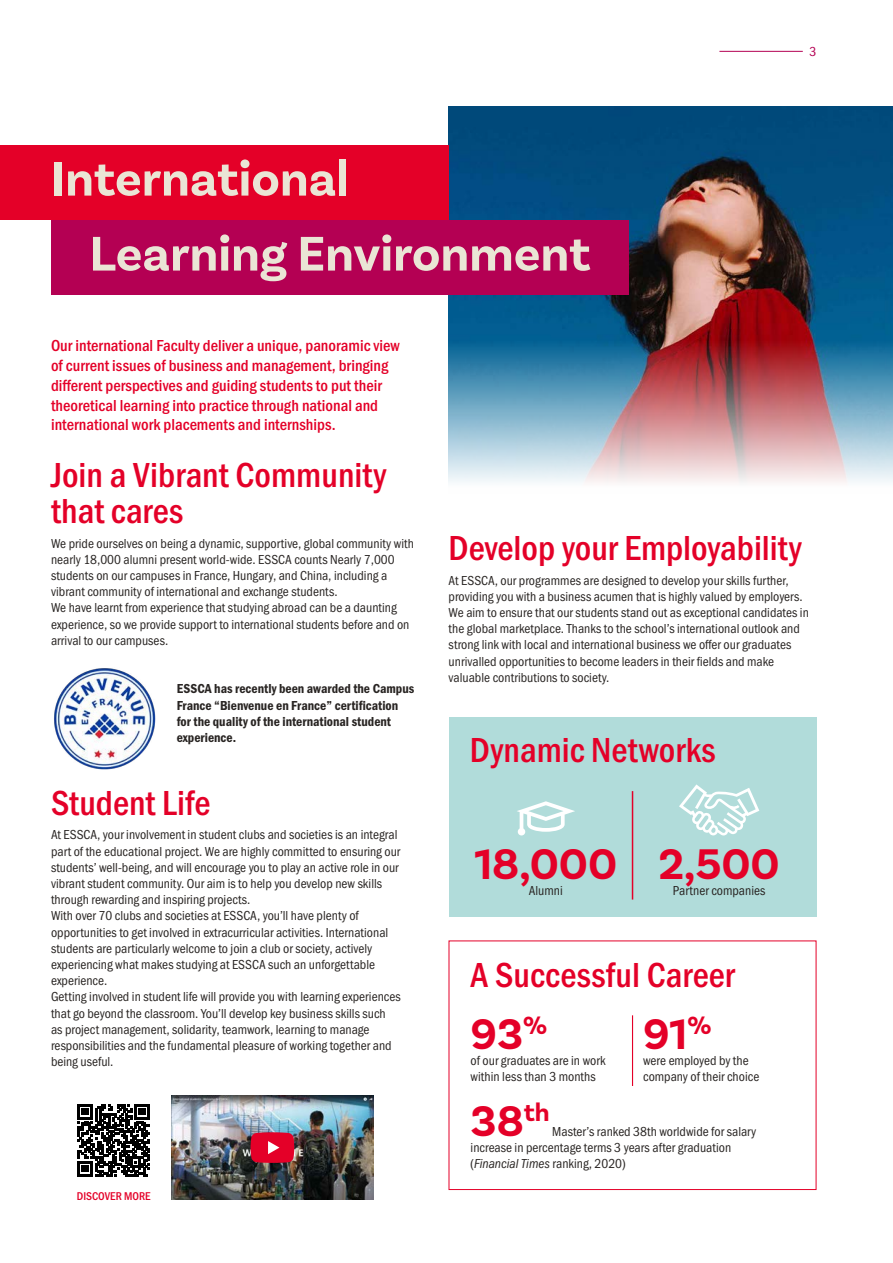
<style>
.page{position:relative;width:893px;height:1263px;background:#fff}
.page>*{position:absolute;margin:0;border:0;box-sizing:border-box;transform-origin:0 0}
.t1{font:700 51px/75px "Basic Sans";color:#eae5d5}
.t2{font:700 45px "Basic Sans";color:#e40028}
.t3{font:500 36px/36px "Franklin Gothic URW Cond";color:#e40028}
.t4{font:500 16.5px/19.8px "Franklin Gothic URW Cond";color:#e40028}
.t5{font:13.5px/16.2px "Franklin Gothic URW Cond";color:#292523}
.t6{font:13.5px/16.2px "Franklin Gothic URW Con Dem";color:#292523}
.t7{font:13.5px "Franklin Gothic URW Cond";color:#b40053}
.t8{font:500 11.7px "Franklin Gothic URW Cond";color:#e40028}
.s1{font-family:"Franklin Gothic URW Con Boo Ita"}
</style>
<div class="page">
<img style="left:449px;top:106px;width:444px;height:376px">
<div style="left:0;top:145px;width:449px;height:75px;background:#e40028"></div>
<div style="left:51px;top:220px;width:578px;height:74px;background:#b40053"></div>
<img style="left:54px;top:668px;width:101px;height:102px">
<hr style="left:632px;top:1015px;width:1px;height:71px;background:#e40028">
<div style="left:449px;top:940px;width:367px;height:250px;border:1px solid #e40028"></div>
<div style="left:449px;top:717px;width:367px;height:199px;background:#b1dcda"></div>
<svg style="left:517px;top:801px;width:58px;height:34px"></svg>
<svg style="left:679px;top:784px;width:80px;height:51px"></svg>
<hr style="left:632px;top:791px;width:1px;height:108px;background:#e40028">
<svg style="left:78px;top:1104px;width:72px;height:72px"></svg>
<img style="left:171px;top:1095px;width:202px;height:105px">
<svg style="left:251px;top:1132px;width:43px;height:31px"></svg>
<hr style="left:719px;top:51px;width:84px;height:1px;background:#b40053">
<h1 class="t1" style="left:89px;top:142px;width:503px;text-indent:-38px">International<br>Learning Environment</h1>
<p class="t7" style="left:809px;top:42px;width:8px">3</p>
<p class="t4" style="left:51px;top:335px;width:350px">Our international Faculty deliver a unique, panoramic view of current issues of business and management, bringing different perspectives and guiding students to put their theoretical learning into practice through national and international work placements and internships.</p>
<h3 class="t3" style="left:51px;top:454px;width:337px">Join a Vibrant Community that cares</h3>
<p class="t5" style="left:51px;top:534px;width:364px">We pride ourselves on being a dynamic, supportive, global community with nearly 18,000 alumni present world-wide. ESSCA counts Nearly 7,000 students on our campuses in France, Hungary, and China, including a vibrant community of international and exchange students.<br>We have learnt from experience that studying abroad can be a daunting experience, so we provide support to international students before and on arrival to our campuses.</p>
<p class="t6" style="left:177px;top:680px;width:239px">ESSCA has recently been awarded the Campus France “Bienvenue en France” certification for the quality of the international student experience.</p>
<h3 class="t3" style="left:51px;top:782px;width:161px">Student Life</h3>
<p class="t5" style="left:51px;top:826px;width:351px">At ESSCA, your involvement in student clubs and societies is an integral part of the educational project. We are highly committed to ensuring our students’ well-being, and will encourage you to play an active role in our vibrant student community. Our aim is to help you develop new skills through rewarding and inspiring projects.<br>With over 70 clubs and societies at ESSCA, you’ll have plenty of opportunities to get involved in extracurricular activities. International students are particularly welcome to join a club or society, actively experiencing what makes studying at ESSCA such an unforgettable experience.<br>Getting involved in student life will provide you with learning experiences that go beyond the classroom. You’ll develop key business skills such<br>as project management, solidarity, teamwork, learning to manage responsibilities and the fundamental pleasure of working together and being useful.</p>
<p class="t8" style="left:77px;top:1187px;width:75px">DISCOVER MORE</p>
<h3 class="t3" style="left:449px;top:527px;width:355px">Develop your Employability</h3>
<p class="t5" style="left:449px;top:571px;width:362px">At ESSCA, our programmes are designed to develop your skills further, providing you with a business acumen that is highly valued by employers.<br>We aim to ensure that our students stand out as exceptional candidates in the global marketplace. Thanks to the school’s international outlook and strong link with local and international business we offer our graduates unrivalled opportunities to become leaders in their fields and make valuable contributions to society.</p>
<h3 class="t3" style="left:470px;top:730px;width:247px">Dynamic Networks</h3>
<h2 class="t2" style="left:474px;top:837px;width:144px">18,000</h2>
<p class="t5" style="left:529px;top:881px;width:36px">Alumni</p>
<h2 class="t2" style="left:658px;top:837px;width:123px">2,500</h2>
<p class="t5" style="left:673px;top:881px;width:94px">Partner companies</p>
<h3 class="t3" style="left:471px;top:954px;width:265px">A Successful Career</h3>
<h2 class="t2" style="left:471px;top:1007px;width:78px">93<sup>%</sup></h2>
<p class="t5" style="left:471px;top:1052px;width:136px">of our graduates are in work within less than 3 months</p>
<h2 class="t2" style="left:643px;top:1007px;width:70px">91<sup>%</sup></h2>
<p class="t5" style="left:643px;top:1052px;width:118px">were employed by the company of their choice</p>
<h2 class="t2" style="left:471px;top:1093px;width:81px">38<sup>th</sup></h2>
<p class="t5" style="left:471px;top:1122px;width:287px;text-indent:82px">Master’s ranked 38th worldwide for salary increase in percentage terms 3 years after graduation (<span class="s1">Financial Times</span> ranking, 2020)</p>
</div>
